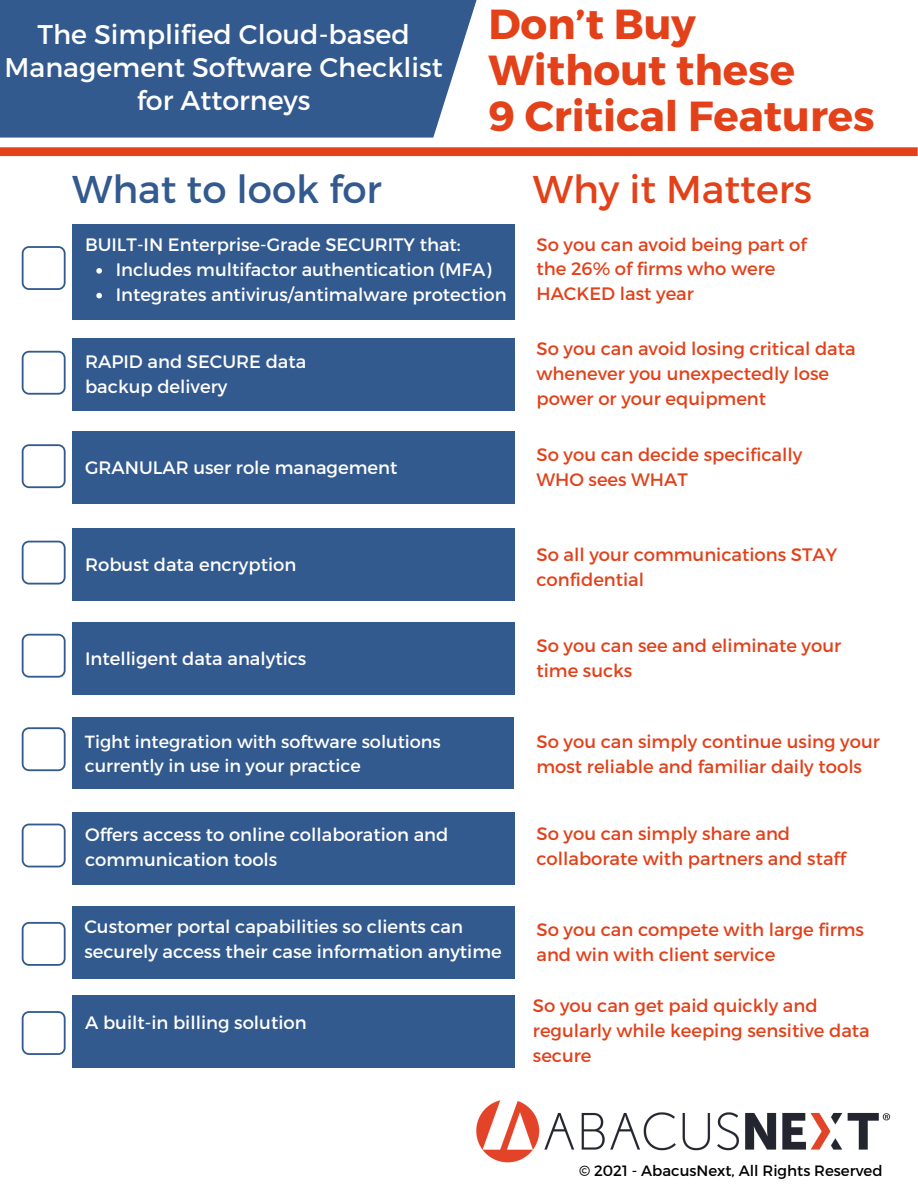
<style>
.page{position:relative;width:918px;height:1188px;background:#fff}
.page>*{position:absolute;margin:0;border:0;box-sizing:border-box;transform-origin:0 0}
.t1{font:700 42px "Montserrat";color:#e2411a}
.t2{font:38.7px "Montserrat";color:#335a8f}
.t3{font:38.7px "Montserrat";color:#e2411a}
.t4{font:27px "Montserrat";color:#fff}
.t5{font:18px/24.8px "Montserrat";color:#e2411a}
.t6{font:18px/24.8px "Montserrat";color:#fff}
.t7{font:17.55px/24.3px "Montserrat";color:#fff}
.t8{font:15px "Montserrat";color:#000}
</style>
<div class="page">
<div style="left:72px;top:224px;width:442px;height:96px;background:#335a8f"></div>
<svg style="left:0;top:147px;width:918px;height:9px;background:#e24721"></svg>
<div style="left:72px;top:338px;width:442px;height:73px;background:#335a8f"></div>
<div style="left:72px;top:431px;width:442px;height:73px;background:#335a8f"></div>
<div style="left:72px;top:528px;width:442px;height:73px;background:#335a8f"></div>
<div style="left:72px;top:622px;width:442px;height:73px;background:#335a8f"></div>
<div style="left:72px;top:717px;width:442px;height:72px;background:#335a8f"></div>
<div style="left:72px;top:812px;width:442px;height:73px;background:#335a8f"></div>
<div style="left:72px;top:906px;width:442px;height:73px;background:#335a8f"></div>
<svg style="left:22px;top:246px;width:44px;height:44px"></svg>
<svg style="left:22px;top:351px;width:44px;height:44px"></svg>
<svg style="left:22px;top:444px;width:44px;height:44px"></svg>
<svg style="left:22px;top:541px;width:44px;height:44px"></svg>
<svg style="left:22px;top:634px;width:44px;height:44px"></svg>
<svg style="left:22px;top:727px;width:44px;height:44px"></svg>
<svg style="left:22px;top:824px;width:44px;height:43px"></svg>
<svg style="left:22px;top:922px;width:44px;height:44px"></svg>
<div style="left:0;top:0;width:477px;height:138px;background:#335a8f"></div>
<div style="left:72px;top:995px;width:442px;height:73px;background:#335a8f"></div>
<svg style="left:22px;top:1011px;width:44px;height:44px"></svg>
<img style="left:476px;top:1100px;width:415px;height:63px">
<svg style="left:96px;top:268px;width:6px;height:6px"></svg>
<svg style="left:96px;top:293px;width:6px;height:5px"></svg>
<p class="t4" style="left:38px;top:17px;width:374px">The Simplified Cloud-based</p>
<p class="t4" style="left:5px;top:50px;width:440px">Management Software Checklist</p>
<p class="t4" style="left:137px;top:82px;width:175px">for Attorneys</p>
<p class="t1" style="left:488px;top:-3px;width:209px">Don’t Buy</p>
<p class="t1" style="left:488px;top:43px;width:308px">Without these</p>
<p class="t1" style="left:488px;top:89px;width:388px">9 Critical Features</p>
<p class="t2" style="left:72px;top:164px;width:311px">What to look for</p>
<p class="t3" style="left:533px;top:164px;width:281px">Why it Matters</p>
<p class="t6" style="left:85px;top:231px;width:377px">BUILT-IN Enterprise-Grade SECURITY that:</p>
<p class="t5" style="left:536px;top:231px;width:272px">So you can avoid being part of the 26% of firms who were<br>HACKED last year</p>
<p class="t6" style="left:116px;top:256px;width:377px">Includes multifactor authentication (MFA)</p>
<p class="t6" style="left:116px;top:281px;width:392px">Integrates antivirus/antimalware protection</p>
<p class="t6" style="left:85px;top:349px;width:223px">RAPID and SECURE data backup delivery</p>
<p class="t6" style="left:85px;top:455px;width:314px">GRANULAR user role management</p>
<p class="t6" style="left:85px;top:551px;width:213px">Robust data encryption</p>
<p class="t6" style="left:85px;top:645px;width:223px">Intelligent data analytics</p>
<p class="t7" style="left:85px;top:729px;width:358px">Tight integration with software solutions currently in use in your practice</p>
<p class="t6" style="left:85px;top:821px;width:365px">Offers access to online collaboration and communication tools</p>
<p class="t6" style="left:84px;top:913px;width:419px">Customer portal capabilities so clients can securely access their case information anytime</p>
<p class="t6" style="left:85px;top:1009px;width:223px">A built-in billing solution</p>
<p class="t5" style="left:536px;top:335px;width:321px">So you can avoid losing critical data whenever you unexpectedly lose power or your equipment</p>
<p class="t5" style="left:536px;top:441px;width:267px">So you can decide specifically<br>WHO sees WHAT</p>
<p class="t5" style="left:536px;top:541px;width:302px">So all your communications STAY confidential</p>
<p class="t5" style="left:536px;top:632px;width:306px">So you can see and eliminate your time sucks</p>
<p class="t5" style="left:536px;top:728px;width:345px">So you can simply continue using your most reliable and familiar daily tools</p>
<p class="t5" style="left:536px;top:821px;width:311px">So you can simply share and collaborate with partners and staff</p>
<p class="t5" style="left:536px;top:916px;width:329px">So you can compete with large firms and win with client service</p>
<p class="t5" style="left:533px;top:993px;width:338px">So you can get paid quickly and regularly while keeping sensitive data secure</p>
<p class="t8" style="left:579px;top:1161px;width:305px">© 2021 - AbacusNext, All Rights Reserved</p>
</div>
